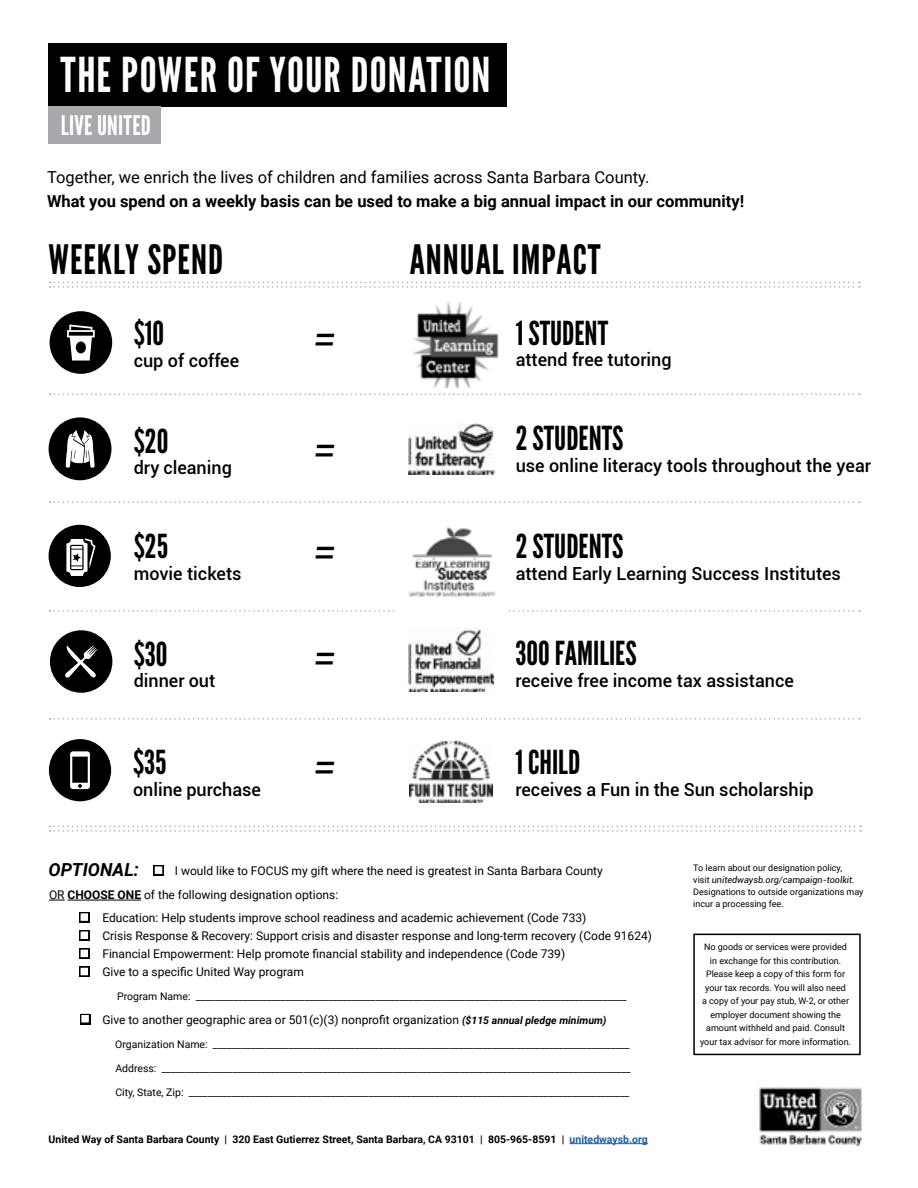
<style>
.page{position:relative;width:918px;height:1188px;background:#fff}
.page>*{position:absolute;margin:0;border:0;box-sizing:border-box;transform-origin:0 0}
.t1{font:48px "League Gothic";letter-spacing:.025em;color:#fff}
.t2{font:italic 42px "Roboto";color:#000}
.t3{font:40.5px "League Gothic";letter-spacing:.025em;color:#000}
.t4{font:33px "League Gothic";color:#000}
.t5{font:27px "League Gothic";letter-spacing:.01em;color:#fff}
.t6{font:500 18px "Roboto";color:#000}
.t7{font:italic 700 18px "Roboto";color:#000}
.t8{font:700 16.5px "Roboto";color:#000}
.t9{font:16.5px "Roboto";color:#000}
.t10{font:12px/18px "Roboto";color:#000}
.t11{font:10.5px "Roboto";color:#000}
.t12{font:700 10.5px "Roboto";color:#000}
.t13{font:9px/13.5px "Roboto";color:#000}
.s1{font-weight:700}
.s2{font-weight:700;font-style:italic;font-size:10.5px}
.s3{color:#215e9e}
.s4{font-style:italic}
</style>
<div class="page">
<div style="left:49px;top:43px;width:458px;height:63px;background:#000"></div>
<hr style="left:570px;top:1143px;width:78px;height:1px;background:#215e9e">
<div style="left:693px;top:934px;width:168px;height:121px;border:2px solid #000"></div>
<img style="left:759px;top:1087px;width:104px;height:58px">
<div style="left:49px;top:106px;width:112px;height:37px;background:#a7a9ac"></div>
<img style="left:409px;top:424px;width:86px;height:50px">
<img style="left:409px;top:742px;width:83px;height:60px">
<img style="left:408px;top:629px;width:86px;height:62px">
<svg style="left:50px;top:282px;width:810px;height:6px"></svg>
<svg style="left:50px;top:393px;width:810px;height:2px"></svg>
<svg style="left:50px;top:501px;width:810px;height:2px"></svg>
<svg style="left:50px;top:610px;width:810px;height:2px"></svg>
<svg style="left:50px;top:718px;width:810px;height:2px"></svg>
<svg style="left:49px;top:739px;width:62px;height:62px"></svg>
<svg style="left:50px;top:311px;width:62px;height:63px"></svg>
<svg style="left:49px;top:417px;width:62px;height:63px"></svg>
<svg style="left:49px;top:525px;width:62px;height:62px"></svg>
<svg style="left:50px;top:630px;width:62px;height:63px"></svg>
<svg style="left:49px;top:826px;width:812px;height:6px"></svg>
<div style="left:153px;top:865px;width:11px;height:11px;background:#000"></div>
<div style="left:154px;top:866px;width:9px;height:8px;background:#fff"></div>
<div style="left:154px;top:865px;width:9px;height:10px;border:1px solid #000"></div>
<svg style="left:49px;top:900px;width:16px;height:1px"></svg>
<hr style="left:68px;top:900px;width:73px;height:1px;background:#000">
<div style="left:79px;top:912px;width:11px;height:11px;background:#000"></div>
<div style="left:80px;top:913px;width:9px;height:8px;background:#fff"></div>
<div style="left:79px;top:912px;width:10px;height:10px;border:1px solid #000"></div>
<div style="left:79px;top:930px;width:11px;height:11px;background:#000"></div>
<div style="left:80px;top:931px;width:9px;height:9px;background:#fff"></div>
<div style="left:79px;top:930px;width:10px;height:10px;border:1px solid #000"></div>
<div style="left:79px;top:948px;width:11px;height:11px;background:#000"></div>
<div style="left:80px;top:949px;width:9px;height:9px;background:#fff"></div>
<div style="left:79px;top:948px;width:10px;height:10px;border:1px solid #000"></div>
<div style="left:79px;top:966px;width:11px;height:11px;background:#000"></div>
<div style="left:80px;top:967px;width:9px;height:9px;background:#fff"></div>
<div style="left:79px;top:967px;width:10px;height:9px;border:1px solid #000"></div>
<div style="left:80px;top:1014px;width:11px;height:10px;background:#000"></div>
<div style="left:81px;top:1014px;width:8px;height:9px;background:#fff"></div>
<div style="left:80px;top:1014px;width:10px;height:10px;border:1px solid #000"></div>
<img style="left:397px;top:527px;width:110px;height:85px">
<img style="left:413px;top:301px;width:86px;height:86px">
<h1 class="t1" style="left:60px;top:46px;width:432px">THE POWER OF YOUR DONATION</h1>
<h3 class="t5" style="left:61px;top:109px;width:92px">LIVE UNITED</h3>
<h3 class="t9" style="left:47px;top:165px;width:604px">Together, we enrich the lives of children and families across Santa Barbara County.</h3>
<h3 class="t8" style="left:47px;top:189px;width:699px">What you spend on a weekly basis can be used to make a big annual impact in our community!</h3>
<h3 class="t3" style="left:49px;top:236px;width:176px">WEEKLY SPEND</h3>
<h3 class="t3" style="left:410px;top:236px;width:192px">ANNUAL IMPACT</h3>
<h3 class="t4" style="left:134px;top:314px;width:32px">$10</h3>
<h3 class="t6" style="left:134px;top:347px;width:107px">cup of coffee</h3>
<h3 class="t4" style="left:134px;top:421px;width:36px">$20</h3>
<h3 class="t6" style="left:134px;top:455px;width:100px">dry cleaning</h3>
<h3 class="t4" style="left:134px;top:527px;width:36px">$25</h3>
<h3 class="t6" style="left:134px;top:561px;width:109px">movie tickets</h3>
<h3 class="t4" style="left:134px;top:634px;width:35px">$30</h3>
<h3 class="t6" style="left:134px;top:668px;width:83px">dinner out</h3>
<h3 class="t4" style="left:133px;top:743px;width:35px">$35</h3>
<h3 class="t6" style="left:133px;top:777px;width:129px">online purchase</h3>
<h2 class="t2" style="left:313px;top:309px;width:25px">=</h2>
<h2 class="t2" style="left:313px;top:421px;width:25px">=</h2>
<h2 class="t2" style="left:313px;top:522px;width:25px">=</h2>
<h2 class="t2" style="left:313px;top:628px;width:25px">=</h2>
<h2 class="t2" style="left:313px;top:737px;width:25px">=</h2>
<h3 class="t4" style="left:516px;top:313px;width:94px">1 STUDENT</h3>
<h3 class="t6" style="left:516px;top:347px;width:158px">attend free tutoring</h3>
<h3 class="t4" style="left:516px;top:419px;width:109px">2 STUDENTS</h3>
<h3 class="t6" style="left:516px;top:453px;width:357px">use online literacy tools throughout the year</h3>
<h3 class="t4" style="left:516px;top:526px;width:109px">2 STUDENTS</h3>
<h3 class="t6" style="left:516px;top:560px;width:327px">attend Early Learning Success Institutes</h3>
<h3 class="t4" style="left:515px;top:634px;width:123px">300 FAMILIES</h3>
<h3 class="t6" style="left:515px;top:668px;width:280px">receive free income tax assistance</h3>
<h3 class="t4" style="left:515px;top:743px;width:66px">1 CHILD</h3>
<h3 class="t6" style="left:515px;top:777px;width:300px">receives a Fun in the Sun scholarship</h3>
<h3 class="t7" style="left:49px;top:857px;width:92px">OPTIONAL:</h3>
<p class="t10" style="left:49px;top:858px;width:555px;line-height:24.2px;text-indent:126px">I would like to FOCUS my gift where the need is greatest in Santa Barbara County<br>OR <span class="s1">CHOOSE ONE</span> of the following designation options:</p>
<p class="t10" style="left:102px;top:908px;width:551px">Education: Help students improve school readiness and academic achievement (Code 733)<br>Crisis Response &amp; Recovery: Support crisis and disaster response and long-term recovery (Code 91624)<br>Financial Empowerment: Help promote financial stability and independence (Code 739)<br>Give to a specific United Way program</p>
<p class="t11" style="left:117px;top:989px;width:511px">Program Name: ___________________________________________________________________________________________</p>
<p class="t10" style="left:102px;top:1010px;width:506px">Give to another geographic area or 501(c)(3) nonprofit organization <span class="s2">($115 annual pledge minimum)</span></p>
<p class="t11" style="left:115px;top:1037px;width:516px">Organization Name: ________________________________________________________________________________________</p>
<p class="t11" style="left:115px;top:1061px;width:517px">Address: ___________________________________________________________________________________________________</p>
<p class="t11" style="left:115px;top:1085px;width:515px">City, State, Zip: _____________________________________________________________________________________________</p>
<p class="t12" style="left:49px;top:1132px;width:601px">United Way of Santa Barbara County | 320 East Gutierrez Street, Santa Barbara, CA 93101 | 805-965-8591 | <span class="s3">unitedwaysb.org</span></p>
<p class="t13" style="left:693px;top:862px;width:172px;line-height:12px">To learn about our designation policy,<br>visit <span class="s4">unitedwaysb.org/campaign-toolkit</span>.<br>Designations to outside organizations may incur a processing fee.</p>
<p class="t13" style="left:700px;top:940px;width:152px;text-align:center">No goods or services were provided in exchange for this contribution.<br>Please keep a copy of this form for your tax records. You will also need<br>a copy of your pay stub, W-2, or other employer document showing the amount withheld and paid. Consult your tax advisor for more information.</p>
</div>
